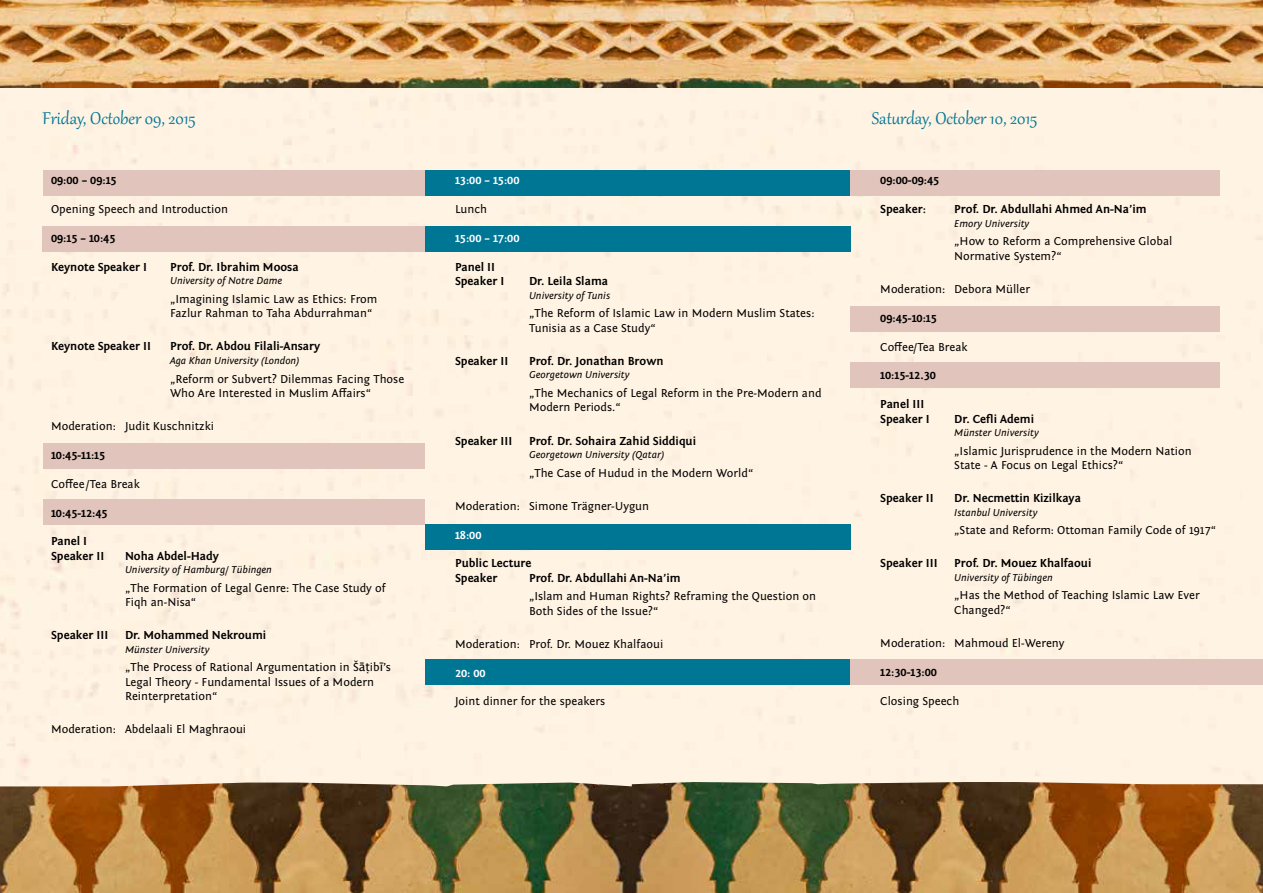
<style>
.page{position:relative;width:1263px;height:893px;background:#fff}
.page>*{position:absolute;margin:0;border:0;box-sizing:border-box;transform-origin:0 0}
.t1{font:21px "Gabriola";color:#007695}
.t2{font:12px/14.4px "Fontin Sans";color:#000}
.t3{font:700 12px/14.4px "Fontin Sans";color:#000}
.t4{font:700 12px "Fontin Sans";color:#fff}
.t5{font:italic 10.5px "Fontin Sans";color:#000}
.s1{font-family:"Lucida Grande"}
</style>
<div class="page">
<div style="left:0;top:87px;width:1263px;height:695px;background:#fff3e3"></div>
<div style="left:43px;top:170px;width:382px;height:25px;background:#e1c4bb"></div>
<div style="left:425px;top:170px;width:425px;height:25px;background:#007695"></div>
<div style="left:850px;top:306px;width:370px;height:26px;background:#e1c4bb"></div>
<div style="left:850px;top:170px;width:370px;height:25px;background:#e1c4bb"></div>
<div style="left:850px;top:362px;width:370px;height:26px;background:#e1c4bb"></div>
<div style="left:43px;top:226px;width:382px;height:26px;background:#e1c4bb"></div>
<div style="left:425px;top:226px;width:425px;height:26px;background:#007695"></div>
<div style="left:43px;top:500px;width:382px;height:25px;background:#e1c4bb"></div>
<div style="left:425px;top:524px;width:425px;height:26px;background:#007695"></div>
<div style="left:43px;top:443px;width:382px;height:26px;background:#e1c4bb"></div>
<div style="left:425px;top:659px;width:425px;height:26px;background:#007695"></div>
<div style="left:850px;top:659px;width:413px;height:26px;background:#e1c4bb"></div>
<img style="left:0;top:782px;width:1263px;height:111px">
<img style="left:0;top:0;width:1263px;height:87px">
<h1 class="t1" style="left:43px;top:105px;width:155px">Friday, October 09, 2015</h1>
<h1 class="t1" style="left:872px;top:105px;width:167px">Saturday, October 10, 2015</h1>
<p class="t3" style="left:51px;top:174px;width:67px">09:00 – 09:15</p>
<p class="t2" style="left:51px;top:202px;width:179px">Opening Speech and Introduction</p>
<p class="t3" style="left:51px;top:231px;width:66px">09:15 – 10:45</p>
<p class="t3" style="left:51px;top:260px;width:98px">Keynote Speaker I</p>
<p class="t3" style="left:170px;top:260px;width:130px">Prof. Dr. Ibrahim Moosa</p>
<p class="t5" style="left:170px;top:275px;width:114px">University of Notre Dame</p>
<p class="t2" style="left:170px;top:292px;width:209px">„Imagining Islamic Law as Ethics: From<br>Fazlur Rahman to Taha Abdurrahman“</p>
<p class="t3" style="left:51px;top:340px;width:102px">Keynote Speaker II</p>
<p class="t3" style="left:170px;top:340px;width:152px">Prof. Dr. Abdou Filali-Ansary</p>
<p class="t5" style="left:170px;top:355px;width:131px">Aga Khan University (London)</p>
<p class="t2" style="left:170px;top:372px;width:236px">„Reform or Subvert? Dilemmas Facing Those<br>Who Are Interested in Muslim Affairs“</p>
<p class="t2" style="left:51px;top:419px;width:165px">Moderation: Judit Kuschnitzki</p>
<p class="t3" style="left:51px;top:448px;width:56px">10:45-11:15</p>
<p class="t2" style="left:51px;top:477px;width:90px">Coffee /Tea Break</p>
<p class="t3" style="left:51px;top:506px;width:58px">10:45-12:45</p>
<p class="t3" style="left:51px;top:534px;width:55px">Panel I<br>Speaker II</p>
<p class="t3" style="left:125px;top:549px;width:96px">Noha Abdel-Hady</p>
<p class="t5" style="left:125px;top:564px;width:148px">University of Hamburg/ Tübingen</p>
<p class="t2" style="left:125px;top:581px;width:262px">„The Formation of Legal Genre: The Case Study of<br>Fiqh an-Nisa“</p>
<p class="t3" style="left:51px;top:628px;width:59px">Speaker III</p>
<p class="t3" style="left:125px;top:628px;width:143px">Dr. Mohammed Nekroumi</p>
<p class="t5" style="left:125px;top:644px;width:86px">Münster University</p>
<p class="t2" style="left:125px;top:660px;width:267px">„The Process of Rational Argumentation in Š<span class="s1">āṭ</span>ib<span class="s1">ī</span>’s<br>Legal Theory - Fundamental Issues of a Modern<br>Reinterpretation“</p>
<p class="t2" style="left:51px;top:722px;width:197px">Moderation: Abdelaali El Maghraoui</p>
<p class="t4" style="left:455px;top:174px;width:66px">13:00 – 15:00</p>
<p class="t2" style="left:455px;top:202px;width:34px">Lunch</p>
<p class="t4" style="left:455px;top:232px;width:66px">15:00 – 17:00</p>
<p class="t3" style="left:455px;top:260px;width:51px">Panel II<br>Speaker I</p>
<p class="t3" style="left:529px;top:274px;width:81px">Dr. Leila Slama</p>
<p class="t5" style="left:529px;top:290px;width:83px">University of Tunis</p>
<p class="t2" style="left:529px;top:306px;width:287px">„The Reform of Islamic Law in Modern Muslim States:<br>Tunisia as a Case Study“</p>
<p class="t3" style="left:455px;top:354px;width:55px">Speaker II</p>
<p class="t3" style="left:529px;top:354px;width:136px">Prof. Dr. Jonathan Brown</p>
<p class="t5" style="left:529px;top:369px;width:102px">Georgetown University</p>
<p class="t2" style="left:529px;top:386px;width:294px">„The Mechanics of Legal Reform in the Pre-Modern and<br>Modern Periods.“</p>
<p class="t3" style="left:455px;top:434px;width:59px">Speaker III</p>
<p class="t3" style="left:529px;top:434px;width:169px">Prof. Dr. Sohaira Zahid Siddiqui</p>
<p class="t5" style="left:529px;top:449px;width:137px">Georgetown University (Qatar)</p>
<p class="t2" style="left:529px;top:466px;width:226px">„The Case of Hudud in the Modern World“</p>
<p class="t2" style="left:455px;top:499px;width:196px">Moderation: Simone Trägner-Uygun</p>
<p class="t4" style="left:455px;top:528px;width:28px">18:00</p>
<p class="t3" style="left:455px;top:556px;width:78px">Public Lecture<br>Speaker</p>
<p class="t3" style="left:529px;top:571px;width:153px">Prof. Dr. Abdullahi An-Na’im</p>
<p class="t2" style="left:529px;top:589px;width:289px">„Islam and Human Rights? Reframing the Question on<br>Both Sides of the Issue?“</p>
<p class="t2" style="left:455px;top:637px;width:210px">Moderation: Prof. Dr. Mouez Khalfaoui</p>
<p class="t4" style="left:455px;top:666px;width:32px">20: 00</p>
<p class="t2" style="left:455px;top:694px;width:152px">Joint dinner for the speakers</p>
<p class="t3" style="left:880px;top:174px;width:61px">09:00-09:45</p>
<p class="t3" style="left:880px;top:202px;width:47px">Speaker:</p>
<p class="t3" style="left:954px;top:202px;width:194px">Prof. Dr. Abdullahi Ahmed An-Na’im</p>
<p class="t5" style="left:954px;top:218px;width:77px">Emory University</p>
<p class="t2" style="left:954px;top:234px;width:220px">„How to Reform a Comprehensive Global<br>Normative System?“</p>
<p class="t2" style="left:880px;top:282px;width:151px">Moderation: Debora Müller</p>
<p class="t3" style="left:880px;top:311px;width:58px">09:45-10:15</p>
<p class="t2" style="left:880px;top:340px;width:89px">Coffee/Tea Break</p>
<p class="t3" style="left:880px;top:368px;width:57px">10:15-12.30</p>
<p class="t3" style="left:880px;top:397px;width:51px">Panel III<br>Speaker I</p>
<p class="t3" style="left:954px;top:412px;width:81px">Dr. Cefli Ademi</p>
<p class="t5" style="left:954px;top:427px;width:86px">Münster University</p>
<p class="t2" style="left:954px;top:444px;width:239px">„Islamic Jurisprudence in the Modern Nation<br>State - A Focus on Legal Ethics?“</p>
<p class="t3" style="left:880px;top:491px;width:55px">Speaker II</p>
<p class="t3" style="left:954px;top:491px;width:128px">Dr. Necmettin Kizilkaya</p>
<p class="t5" style="left:954px;top:506px;width:85px">Istanbul University</p>
<p class="t2" style="left:954px;top:523px;width:263px">„State and Reform: Ottoman Family Code of 1917“</p>
<p class="t3" style="left:880px;top:556px;width:59px">Speaker III</p>
<p class="t3" style="left:954px;top:556px;width:139px">Prof. Dr. Mouez Khalfaoui</p>
<p class="t5" style="left:954px;top:572px;width:100px">University of Tübingen</p>
<p class="t2" style="left:954px;top:588px;width:247px">„Has the Method of Teaching Islamic Law Ever<br>Changed?“</p>
<p class="t2" style="left:880px;top:636px;width:186px">Moderation: Mahmoud El-Wereny</p>
<p class="t3" style="left:880px;top:665px;width:58px">12:30-13:00</p>
<p class="t2" style="left:880px;top:694px;width:81px">Closing Speech</p>
</div>
